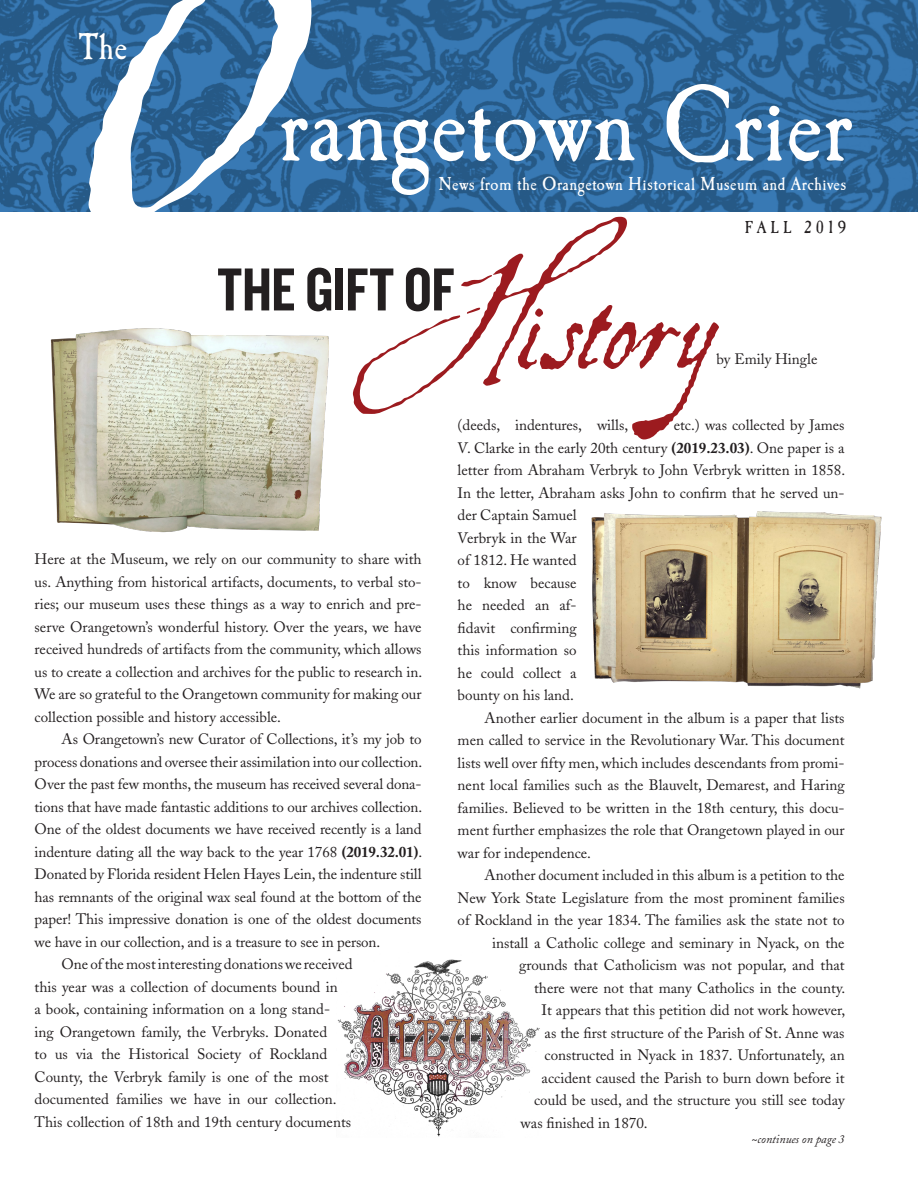
<style>
.page{position:relative;width:918px;height:1188px;background:#fff}
.page>*{position:absolute;margin:0;border:0;box-sizing:border-box;transform-origin:0 0}
.t1{font:116.7px "Aquiline";letter-spacing:-.04em;color:#9c1b1f}
.t2{font:111px "Caslon Ant T";color:#fff}
.t3{font:63px "Knockout HTF49 Liteweight";letter-spacing:-.01em;color:#231f20}
.t4{font:39px "Caslon Ant T";color:#fff}
.t5{font:19.5px "Caslon Ant T";letter-spacing:.02em;color:#fff}
.t6{font:18px "Caslon Ant T";letter-spacing:.24em;color:#231f20}
.newsletter_10__text{font:15px/22.5px "Adobe Caslon";color:#231f20;text-align:justify}
.newsletter_10__text-2{font:italic 12px "Adobe Caslon";color:#231f20}
.s1{font-weight:700}
</style>
<div class="page">
<img style="left:337px;top:959px;width:203px;height:178px">
<img style="left:0;top:0;width:918px;height:212px">
<svg style="left:87px;top:0;width:226px;height:212px"></svg>
<img style="left:591px;top:511px;width:291px;height:178px">
<img style="left:50px;top:328px;width:279px;height:205px">
<p class="t4" style="left:78px;top:26px;width:50px">The</p>
<p class="t2" style="left:278px;top:66px;width:575px">rangetown Crier</p>
<p class="t5" style="left:439px;top:173px;width:409px">News from the Orangetown Historical Museum and Archives</p>
<p class="t1" style="left:358px;top:260px;width:363px">History</p>
<p class="t6" style="left:745px;top:218px;width:103px">FALL 2019</p>
<p class="t3" style="left:217px;top:257px;width:239px">THE GIFT OF</p>
<p class="newsletter_10__text" style="left:716px;top:348px;width:103px">by Emily Hingle</p>
<p class="newsletter_10__text" style="left:458px;top:414px;width:389px;text-align:left;text-indent:216px">etc.) was collected by James<br>V. Clarke in the early 20th century <span class="s1">(2019.23.03)</span>. One paper is a letter from Abraham Verbryk to John Verbryk written in 1858.<br>In the letter, Abraham asks John to confirm that he served un&shy;der Captain Samuel<br>Verbryk in the War<br>of 1812. He wanted<br>to know because<br>he needed an af-<br>fidavit confirming<br>this information so<br>he could collect a<br>bounty on his land.</p>
<p class="newsletter_10__text" style="left:458px;top:706px;width:389px;text-indent:27px">Another earlier document in the album is a paper that lists men called to service in the Revolutionary War. This document lists well over fifty men, which includes descendants from promi&shy;nent local families such as the Blauvelt, Demarest, and Haring families. Believed to be written in the 18th century, this docu&shy;ment further emphasizes the role that Orangetown played in our war for independence.</p>
<p class="newsletter_10__text" style="left:485px;top:864px;width:361px">Another document included in this album is a petition to the</p>
<p class="newsletter_10__text" style="left:458px;top:886px;width:389px">New York State Legislature from the most prominent families</p>
<p class="newsletter_10__text" style="left:458px;top:909px;width:388px">of Rockland in the year 1834. The families ask the state not to</p>
<p class="newsletter_10__text" style="left:492px;top:931px;width:354px">install a Catholic college and seminary in Nyack, on the</p>
<p class="newsletter_10__text" style="left:519px;top:954px;width:327px">grounds that Catholicism was not popular, and that</p>
<p class="newsletter_10__text" style="left:534px;top:976px;width:313px">there were not that many Catholics in the county.</p>
<p class="newsletter_10__text" style="left:542px;top:999px;width:305px">It appears that this petition did not work however,</p>
<p class="newsletter_10__text" style="left:545px;top:1021px;width:301px">as the first structure of the Parish of St. Anne was</p>
<p class="newsletter_10__text" style="left:545px;top:1044px;width:302px">constructed in Nyack in 1837. Unfortunately, an</p>
<p class="newsletter_10__text" style="left:542px;top:1066px;width:304px">accident caused the Parish to burn down before it</p>
<p class="newsletter_10__text" style="left:534px;top:1089px;width:312px">could be used, and the structure you still see today</p>
<p class="newsletter_10__text" style="left:521px;top:1111px;width:129px">was finished in 1870.</p>
<p class="newsletter_10__text" style="left:458px;top:414px;width:172px">(deeds, indentures, wills,</p>
<p class="newsletter_10__text" style="left:35px;top:548px;width:389px">Here at the Museum, we rely on our community to share with us. Anything from historical artifacts, documents, to verbal sto&shy;ries; our museum uses these things as a way to enrich and pre&shy;serve Orangetown’s wonderful history. Over the years, we have received hundreds of artifacts from the community, which allows us to create a collection and archives for the public to research in.<br>We are so grateful to the Orangetown community for making our collection possible and history accessible.</p>
<p class="newsletter_10__text" style="left:35px;top:728px;width:389px;text-indent:27px">As Orangetown’s new Curator of Collections, it’s my job to process donations and oversee their assimilation into our collection.<br>Over the past few months, the museum has received several dona&shy;tions that have made fantastic additions to our archives collection.<br>One of the oldest documents we have received recently is a land indenture dating all the way back to the year 1768 <span class="s1">(2019.32.01)</span>.<br>Donated by Florida resident Helen Hayes Lein, the indenture still has remnants of the original wax seal found at the bottom of the paper! This impressive donation is one of the oldest documents we have in our collection, and is a treasure to see in person.</p>
<p class="newsletter_10__text" style="left:35px;top:953px;width:320px;text-align:left;text-indent:27px">One of the most interesting donations we received this year was a collection of documents bound in<br>a book, containing information on a long stand&shy;ing Orangetown family, the Verbryks. Donated<br>to us via the Historical Society of Rockland County, the Verbryk family is one of the most documented families we have in our collection.<br>This collection of 18th and 19th century documents</p>
<p class="newsletter_10__text-2" style="left:752px;top:1133px;width:95px">~continues on page 3</p>
</div>
